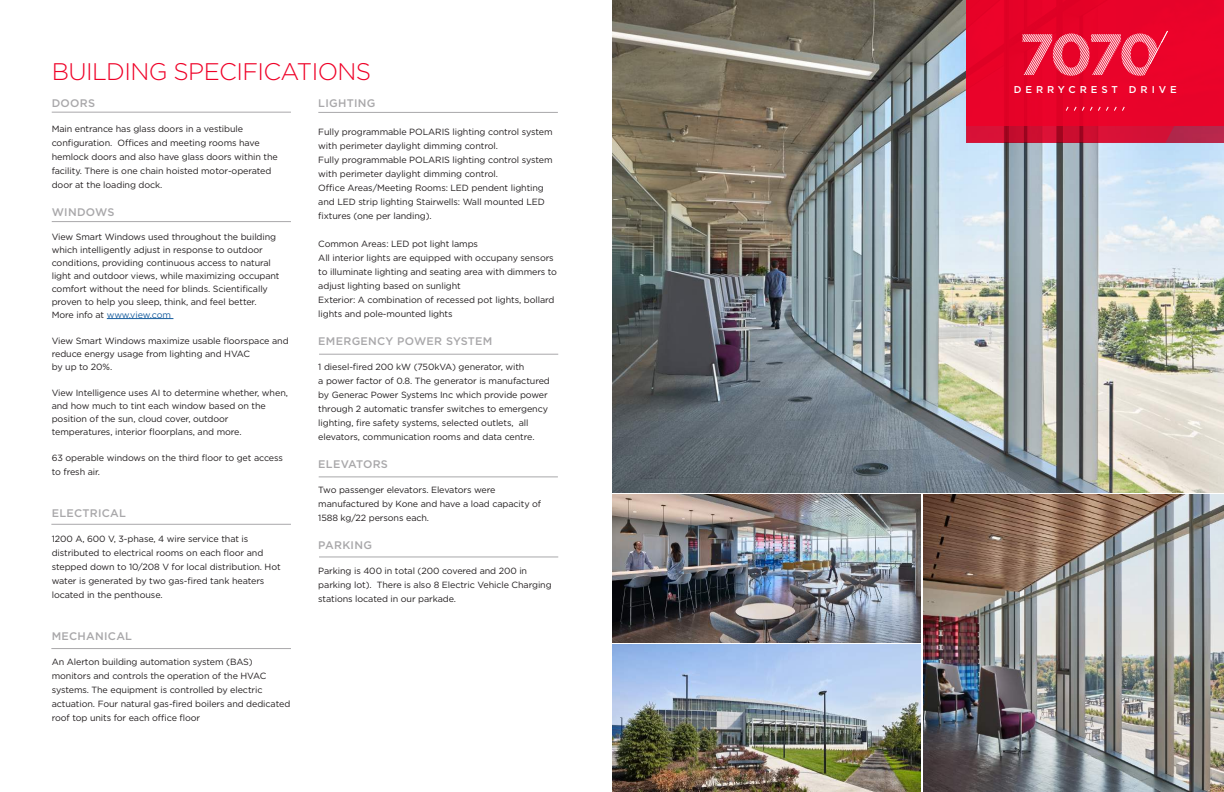
<style>
.page{position:relative;width:1224px;height:792px;background:#fff}
.page>*{position:absolute;margin:0;border:0;box-sizing:border-box;transform-origin:0 0}
.t1{font:300 24px "Gotham";letter-spacing:-.025em;color:#ef0027}
.t2{font:500 11px "Gotham";letter-spacing:.025em;color:#a9a8aa}
.t3{font:500 9.9px "Gotham";letter-spacing:.4em;color:#fff}
.t4{font:9px/14px "Gotham";letter-spacing:-.01em;color:#231f20}
.s1{color:#175d9e}
</style>
<div class="page">
<img style="left:612px;top:0;width:612px;height:492px">
<img style="left:612px;top:644px;width:309px;height:148px">
<img style="left:612px;top:494px;width:309px;height:148px">
<hr style="left:107px;top:318px;width:66px;height:1px;background:#175d9e">
<hr style="left:52px;top:112px;width:239px;height:1px;background:#a9a8aa">
<hr style="left:52px;top:221px;width:239px;height:1px;background:#a9a8aa">
<hr style="left:319px;top:477px;width:239px;height:1px;background:#a9a8aa">
<hr style="left:319px;top:354px;width:239px;height:1px;background:#a9a8aa">
<hr style="left:319px;top:557px;width:239px;height:1px;background:#a9a8aa">
<hr style="left:318px;top:112px;width:240px;height:1px;background:#a9a8aa">
<hr style="left:51px;top:524px;width:240px;height:1px;background:#a9a8aa">
<hr style="left:51px;top:648px;width:240px;height:1px;background:#a9a8aa">
<div style="left:967px;top:0;width:257px;height:143px;background:#b4274c"></div>
<div style="left:967px;top:0;width:257px;height:126px;background:#ef0027"></div>
<svg style="left:958px;top:126px;width:216px;height:17px;background:#cb173a"></svg>
<svg style="left:1065px;top:106px;width:60px;height:6px"></svg>
<svg style="left:1022px;top:30px;width:146px;height:46px"></svg>
<img style="left:923px;top:494px;width:301px;height:298px">
<h1 class="t1" style="left:52px;top:56px;width:321px">BUILDING SPECIFICATIONS</h1>
<p class="t2" style="left:52px;top:96px;width:45px">DOORS</p>
<p class="t4" style="left:52px;top:121px;width:228px">Main entrance has glass doors in a vestibule configuration. Offices and meeting rooms have hemlock doors and also have glass doors within the facility. There is one chain hoisted motor-operated door at the loading dock.</p>
<p class="t2" style="left:52px;top:205px;width:64px">WINDOWS</p>
<p class="t4" style="left:52px;top:230px;width:229px;line-height:13px">View Smart Windows used throughout the building which intelligently adjust in response to outdoor conditions, providing continuous access to natural light and outdoor views, while maximizing occupant comfort without the need for blinds. Scientifically proven to help you sleep, think, and feel better.<br>More info at <span class="s1">www.view.com</span></p>
<p class="t4" style="left:52px;top:334px;width:238px;line-height:13px">View Smart Windows maximize usable floorspace and reduce energy usage from lighting and HVAC<br>by up to 20%.</p>
<p class="t4" style="left:52px;top:386px;width:238px;line-height:13px">View Intelligence uses AI to determine whether, when, and how much to tint each window based on the position of the sun, cloud cover, outdoor temperatures, interior floorplans, and more.</p>
<p class="t4" style="left:52px;top:450px;width:233px">63 operable windows on the third floor to get access to fresh air.</p>
<p class="t2" style="left:52px;top:506px;width:76px">ELECTRICAL</p>
<p class="t4" style="left:52px;top:531px;width:230px">1200 A, 600 V, 3-phase, 4 wire service that is distributed to electrical rooms on each floor and stepped down to 10/208 V for local distribution. Hot water is generated by two gas-fired tank heaters located in the penthouse.</p>
<p class="t2" style="left:52px;top:629px;width:82px">MECHANICAL</p>
<p class="t4" style="left:52px;top:654px;width:240px">An Alerton building automation system (BAS) monitors and controls the operation of the HVAC systems. The equipment is controlled by electric actuation. Four natural gas-fired boilers and dedicated roof top units for each office floor</p>
<p class="t2" style="left:318px;top:96px;width:59px">LIGHTING</p>
<p class="t4" style="left:318px;top:124px;width:236px">Fully programmable POLARIS lighting control system with perimeter daylight dimming control.<br>Fully programmable POLARIS lighting control system with perimeter daylight dimming control.<br>Office Areas/Meeting Rooms: LED pendent lighting and LED strip lighting Stairwells: Wall mounted LED fixtures (one per landing).</p>
<p class="t4" style="left:318px;top:236px;width:240px">Common Areas: LED pot light lamps<br>All interior lights are equipped with occupany sensors to illuminate lighting and seating area with dimmers to adjust lighting based on sunlight<br>Exterior: A combination of recessed pot lights, bollard lights and pole-mounted lights</p>
<p class="t2" style="left:318px;top:334px;width:176px">EMERGENCY POWER SYSTEM</p>
<p class="t4" style="left:318px;top:359px;width:233px">1 diesel-fired 200 kW (750kVA) generator, with<br>a power factor of 0.8. The generator is manufactured by Generac Power Systems Inc which provide power through 2 automatic transfer switches to emergency lighting, fire safety systems, selected outlets, all elevators, communication rooms and data centre.</p>
<p class="t2" style="left:318px;top:457px;width:71px">ELEVATORS</p>
<p class="t4" style="left:318px;top:482px;width:224px">Two passenger elevators. Elevators were manufactured by Kone and have a load capacity of<br>1588 kg/22 persons each.</p>
<p class="t2" style="left:318px;top:538px;width:55px">PARKING</p>
<p class="t4" style="left:318px;top:563px;width:235px">Parking is 400 in total (200 covered and 200 in parking lot). There is also 8 Electric Vehicle Charging stations located in our parkade.</p>
<p class="t3" style="left:1014px;top:83px;width:165px">DERRYCREST DRIVE</p>
</div>
